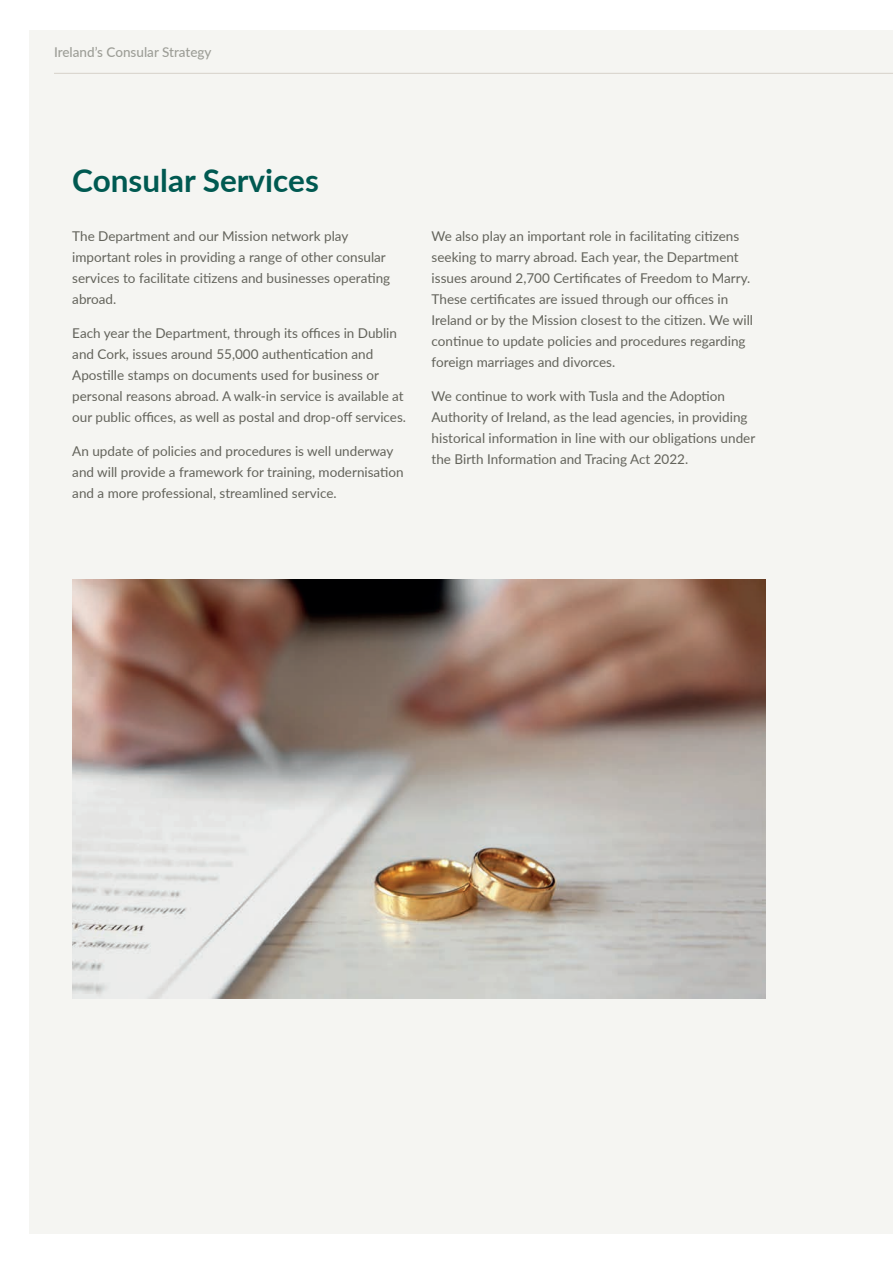
<style>
.page{position:relative;width:893px;height:1263px;background:#fff}
.page>*{position:absolute;margin:0;border:0;box-sizing:border-box;transform-origin:0 0}
.t1{font:700 31.5px "Lato";color:#005951}
.t2{font:13.5px/21px "Lato";color:#63635b}
.t3{font:500 13.5px "Lato";color:#9d9e97}
</style>
<div class="page">
<div style="left:30px;top:30px;width:863px;height:1203px;background:#f5f5f2"></div>
<hr style="left:54px;top:73px;width:839px;height:1px;background:#d6d1c9">
<img style="left:72px;top:579px;width:693px;height:420px">
<p class="t3" style="left:54px;top:43px;width:159px">Ireland’s Consular Strategy</p>
<h1 class="t1" style="left:72px;top:157px;width:248px">Consular Services</h1>
<p class="t2" style="left:72px;top:225px;width:319px">The Department and our Mission network play important roles in providing a range of other consular services to facilitate citizens and businesses operating abroad.</p>
<p class="t2" style="left:72px;top:322px;width:335px">Each year the Department, through its offices in Dublin and Cork, issues around 55,000 authentication and Apostille stamps on documents used for business or personal reasons abroad. A walk-in service is available at our public offices, as well as postal and drop-off services.</p>
<p class="t2" style="left:72px;top:440px;width:333px">An update of policies and procedures is well underway and will provide a framework for training, modernisation and a more professional, streamlined service.</p>
<p class="t2" style="left:432px;top:225px;width:323px">We also play an important role in facilitating citizens seeking to marry abroad. Each year, the Department issues around 2,700 Certificates of Freedom to Marry.<br>These certificates are issued through our offices in Ireland or by the Mission closest to the citizen. We will continue to update policies and procedures regarding foreign marriages and divorces.</p>
<p class="t2" style="left:432px;top:385px;width:325px">We continue to work with Tusla and the Adoption Authority of Ireland, as the lead agencies, in providing historical information in line with our obligations under the Birth Information and Tracing Act 2022.</p>
</div>
